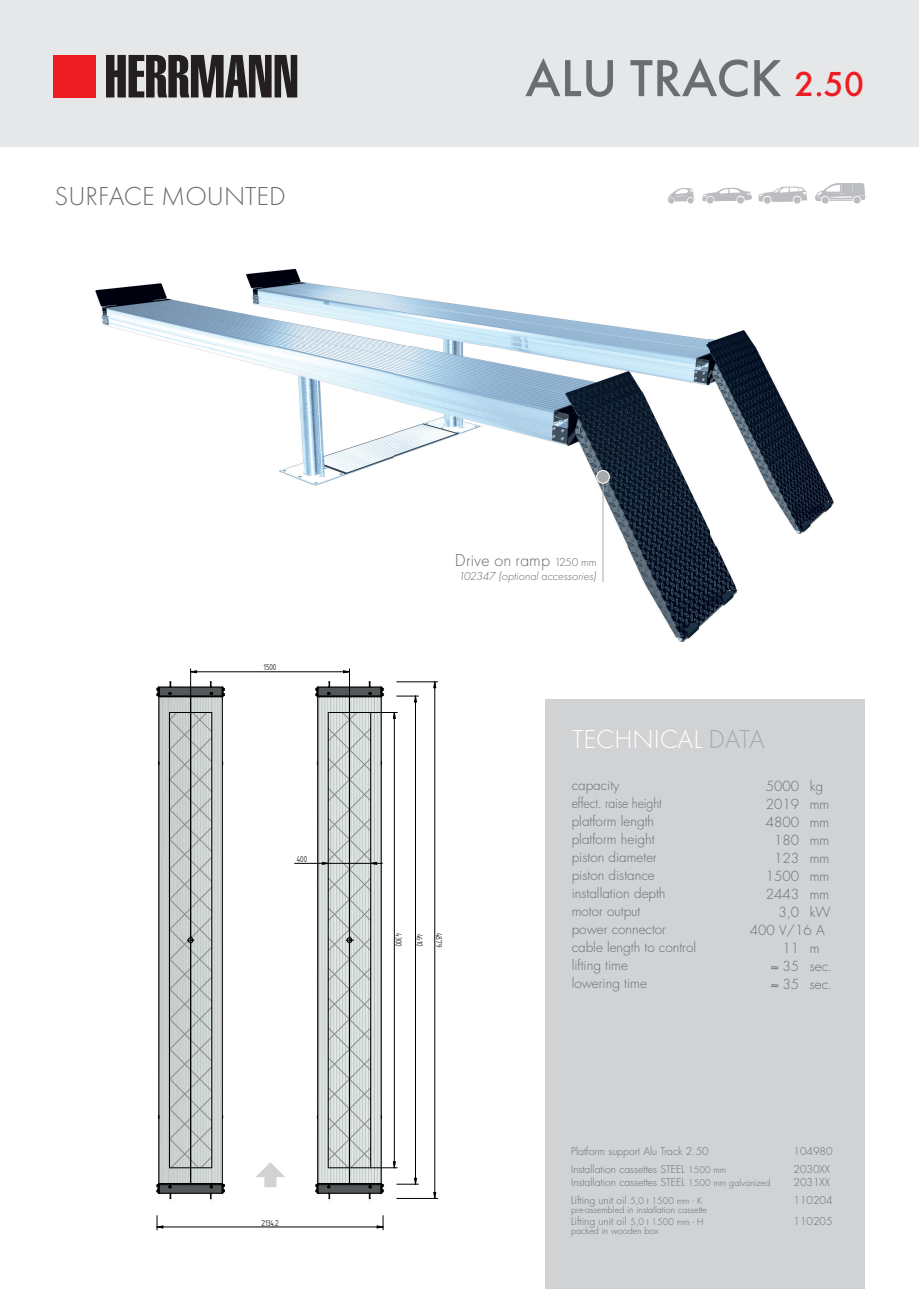
<style>
.page{position:relative;width:919px;height:1289px;background:#fff}
.page>*{position:absolute;margin:0;border:0;box-sizing:border-box;transform-origin:0 0}
.t1{font:500 54px "Futura PT";color:#6c6d70}
.t2{font:300 27px "Futura PT";color:#6c6d70}
.t3{font:300 27px "Futura PT";color:#fff}
.t4{font:300 18px "Futura PT";color:#6c6d70}
.t5{font:300 13.5px/18px "Futura";color:#6c6d70}
.t6{font:italic 300 12px "Futura PT";color:#6c6d70}
.t7{font:300 10.5px/18px "Futura";color:#6c6d70}
.t8{font:9.45px "Solid Edge ISO";color:#000001}
.t9{font:300 9px "Futura";color:#6c6d70}
.s1{font-size:36px;color:#ee1d23}
.s2{font-size:12px}
.s3{color:#a8a9ad}
.s4{font-size:9px}
</style>
<div class="page">
<div style="left:0;top:0;width:918px;height:146px;background:#e6e7e9"></div>
<div style="left:545px;top:699px;width:319px;height:589px;background:#d1d2d4"></div>
<img style="left:82px;top:146px;width:783px;height:550px">
<hr style="left:383px;top:1184px;width:1px;height:45px;background:#000001">
<hr style="left:157px;top:1186px;width:1px;height:43px;background:#000001">
<svg style="left:376px;top:1225px;width:7px;height:3px"></svg>
<svg style="left:157px;top:1225px;width:7px;height:3px"></svg>
<hr style="left:157px;top:1226px;width:226px;height:1px;background:#000001">
<hr style="left:369px;top:681px;width:68px;height:1px;background:#000001">
<hr style="left:369px;top:1198px;width:68px;height:1px;background:#000001">
<svg style="left:433px;top:681px;width:3px;height:7px"></svg>
<svg style="left:433px;top:1192px;width:3px;height:6px"></svg>
<hr style="left:434px;top:681px;width:1px;height:517px;background:#000001">
<hr style="left:381px;top:695px;width:37px;height:1px;background:#000001">
<hr style="left:381px;top:1183px;width:37px;height:1px;background:#000001">
<svg style="left:414px;top:695px;width:3px;height:7px"></svg>
<svg style="left:414px;top:1177px;width:3px;height:7px"></svg>
<hr style="left:415px;top:696px;width:1px;height:488px;background:#000001">
<img style="left:143px;top:667px;width:253px;height:548px">
<hr style="left:317px;top:696px;width:1px;height:487px;background:#000001">
<hr style="left:222px;top:696px;width:1px;height:487px;background:#000001">
<hr style="left:190px;top:942px;width:1px;height:241px;background:#000001">
<hr style="left:158px;top:696px;width:1px;height:487px;background:#000001">
<svg style="left:157px;top:1183px;width:68px;height:16px"></svg>
<hr style="left:190px;top:696px;width:1px;height:241px;background:#000001">
<hr style="left:349px;top:696px;width:1px;height:241px;background:#000001">
<hr style="left:381px;top:696px;width:1px;height:487px;background:#000001">
<svg style="left:315px;top:1183px;width:68px;height:16px"></svg>
<hr style="left:349px;top:942px;width:1px;height:241px;background:#000001">
<svg style="left:168px;top:711px;width:45px;height:457px;background:#c2c8c6"></svg>
<div style="left:261px;top:663px;width:17px;height:8px;background:#fff"></div>
<svg style="left:315px;top:668px;width:68px;height:29px"></svg>
<svg style="left:157px;top:668px;width:68px;height:29px"></svg>
<hr style="left:191px;top:671px;width:158px;height:1px;background:#000001">
<div style="left:294px;top:855px;width:15px;height:7px;background:#fff"></div>
<hr style="left:294px;top:863px;width:88px;height:1px;background:#000001">
<svg style="left:317px;top:711px;width:80px;height:457px"></svg>
<hr style="left:394px;top:712px;width:1px;height:455px;background:#000001">
<hr style="left:602px;top:477px;width:1px;height:105px;background:#a8a9ad">
<div style="left:596px;top:470px;width:13px;height:13px;background:#a8a9ad;border-radius:50%"></div>
<div style="left:596px;top:470px;width:13px;height:13px;border:1px solid #fff;border-radius:50%"></div>
<div style="left:54px;top:55px;width:42px;height:42px;background:#ee1d23"></div>
<svg style="left:106px;top:55px;width:191px;height:42px"></svg>
<svg style="left:255px;top:1162px;width:30px;height:25px"></svg>
<svg style="left:702px;top:188px;width:49px;height:16px"></svg>
<svg style="left:814px;top:183px;width:51px;height:21px"></svg>
<svg style="left:667px;top:188px;width:27px;height:16px"></svg>
<svg style="left:758px;top:186px;width:49px;height:18px"></svg>
<h2 class="t2" style="left:55px;top:181px;width:233px">SURFACE MOUNTED</h2>
<h1 class="t1" style="left:525px;top:46px;width:340px">ALU TRACK <span class="s1">2.50</span></h1>
<p class="t8" style="left:263px;top:662px;width:14px">1500</p>
<p class="t8" style="left:297px;top:854px;width:12px">400</p>
<p class="t8" style="left:261px;top:1217px;width:19px">2134,2</p>
<h3 class="t4" style="left:455px;top:549px;width:143px">Drive on ramp <span class="s2">1250 mm</span></h3>
<p class="t6" style="left:458px;top:569px;width:140px">102347 (optional accessories)</p>
<p class="t8" style="left:403px;top:933px;width:15px;rotate:90deg">4300</p>
<p class="t8" style="left:424px;top:933px;width:15px;rotate:90deg">4610</p>
<p class="t8" style="left:444px;top:932px;width:16px;rotate:90deg">4879</p>
<h2 class="t3" style="left:572px;top:723px;width:194px">TECHNICAL <span class="s3">DATA</span></h2>
<p class="t5" style="left:571px;top:776px;width:126px">capacity<br>effect. raise height platform length platform height<br>piston diameter<br>piston distance installation depth motor output<br>power connector cable length to control lifting time<br>lowering time</p>
<p class="t5" style="left:765px;top:777px;width:59px">5000 kg</p>
<p class="t5" style="left:765px;top:795px;width:65px">2019 mm</p>
<p class="t5" style="left:765px;top:813px;width:65px">4800 mm</p>
<p class="t5" style="left:774px;top:831px;width:57px">180 mm</p>
<p class="t5" style="left:774px;top:849px;width:57px">123 mm</p>
<p class="t5" style="left:765px;top:867px;width:65px">1500 mm</p>
<p class="t5" style="left:765px;top:885px;width:65px">2443 mm</p>
<p class="t5" style="left:778px;top:903px;width:54px">3,0 kW</p>
<p class="t5" style="left:749px;top:921px;width:77px">400 V/16 A</p>
<p class="t5" style="left:782px;top:939px;width:39px">11 m</p>
<p class="t5" style="left:771px;top:957px;width:63px">≈ 35 sec.</p>
<p class="t5" style="left:771px;top:975px;width:63px">≈ 35 sec.</p>
<p class="t7" style="left:571px;top:1142px;width:157px">Platform support Alu Track 2.50<br>Installation cassettes STEEL <span class="s4">1500 mm</span></p>
<p class="t7" style="left:571px;top:1172px;width:201px">Installation cassettes STEEL <span class="s4">1500 mm galvanized<br></span>Lifting unit oil <span class="s4">5,0 t 1500 mm - K</span></p>
<p class="t9" style="left:571px;top:1203px;width:137px">pre-assembled in installation cassette</p>
<p class="t7" style="left:571px;top:1212px;width:134px">Lifting unit oil <span class="s4">5,0 t 1500 mm - H</span></p>
<p class="t9" style="left:571px;top:1225px;width:89px">packed in wooden box</p>
<p class="t7" style="left:793px;top:1142px;width:41px">104980<br>2030XX</p>
<p class="t7" style="left:793px;top:1172px;width:41px">2031XX<br>110204</p>
<p class="t7" style="left:793px;top:1212px;width:41px">110205</p>
</div>
